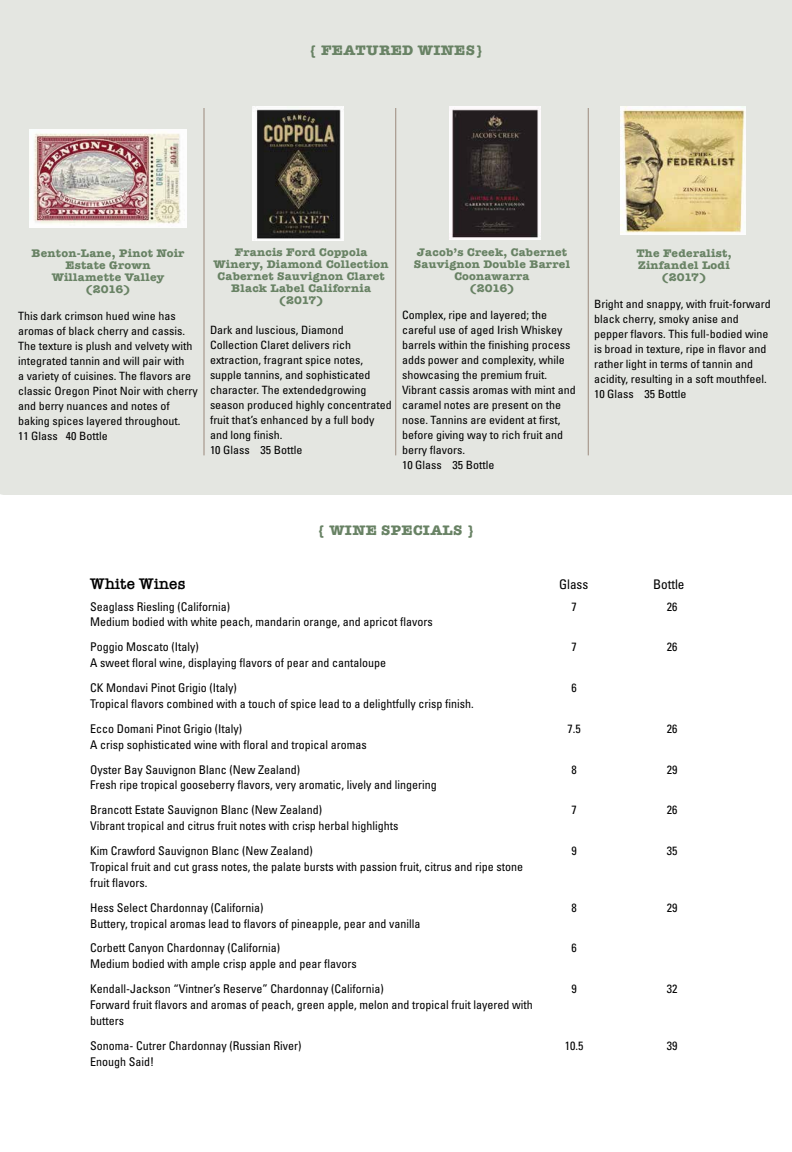
<style>
.page{position:relative;width:792px;height:1152px;background:#fff}
.page>*{position:absolute;margin:0;border:0;box-sizing:border-box;transform-origin:0 0}
.t1{font:600 15.9px "American Typewriter";letter-spacing:.005em;color:#000}
.t2{font:700 14.2px "American Typewriter";letter-spacing:.02em;color:#688264;scale:1.05 1}
.t3{font:condensed 13.2px "Univers";color:#000}
.t4{font:condensed 12px/24.9px "Univers";color:#000}
.t5{font:condensed 11.4px/15px "Univers";color:#000;scale:1.05 1}
.t6{font:700 11.4px/12px "American Typewriter";letter-spacing:.02em;color:#688264;text-align:center;scale:1.05 1}
</style>
<div class="page">
<div style="left:0;top:0;width:792px;height:495px;background:#e4e6e1"></div>
<img style="left:29px;top:129px;width:158px;height:99px">
<img style="left:253px;top:106px;width:90px;height:135px">
<img style="left:450px;top:106px;width:90px;height:133px">
<img style="left:620px;top:106px;width:126px;height:129px">
<hr style="left:204px;top:108px;width:1px;height:347px;background:#54301a">
<hr style="left:396px;top:108px;width:1px;height:347px;background:#54301a">
<hr style="left:588px;top:108px;width:1px;height:347px;background:#54301a">
<p class="t2" style="left:309px;top:38px;width:167px">{ FEATURED WINES}</p>
<p class="t6" style="left:32px;top:247px;width:147px">Benton-Lane, Pinot Noir<br>Estate Grown<br>Willamette Valley (2016)</p>
<p class="t5" style="left:18px;top:308px;width:173px">This dark crimson hued wine has aromas of black cherry and cassis.<br>The texture is plush and velvety with integrated tannin and will pair with<br>a variety of cuisines. The flavors are classic Oregon Pinot Noir with cherry and berry nuances and notes of baking spices layered throughout.<br>11 Glass 40 Bottle</p>
<p class="t6" style="left:214px;top:246px;width:168px">Francis Ford Coppola<br>Winery, Diamond Collection<br>Cabernet Sauvignon Claret<br>Black Label California (2017)</p>
<p class="t5" style="left:210px;top:323px;width:175px">Dark and luscious, Diamond<br>Collection Claret delivers rich extraction, fragrant spice notes, supple tannins, and sophisticated character. The extendedgrowing season produced highly concentrated fruit that’s enhanced by a full body and long finish.<br>10 Glass 35 Bottle</p>
<p class="t6" style="left:414px;top:246px;width:150px">Jacob’s Creek, Cabernet<br>Sauvignon Double Barrel<br>Coonawarra<br>(2016)</p>
<p class="t5" style="left:402px;top:308px;width:167px">Complex, ripe and layered; the careful use of aged Irish Whiskey barrels within the finishing process adds power and complexity, while showcasing the premium fruit.<br>Vibrant cassis aromas with mint and caramel notes are present on the nose. Tannins are evident at first, before giving way to rich fruit and berry flavors.<br>10 Glass 35 Bottle</p>
<p class="t6" style="left:636px;top:247px;width:92px">The Federalist,<br>Zinfandel Lodi (2017)</p>
<p class="t5" style="left:594px;top:296px;width:170px">Bright and snappy, with fruit-forward black cherry, smoky anise and pepper flavors. This full-bodied wine is broad in texture, ripe in flavor and rather light in terms of tannin and acidity, resulting in a soft mouthfeel.<br>10 Glass 35 Bottle</p>
<p class="t2" style="left:318px;top:518px;width:151px">{ WINE SPECIALS }</p>
<h1 class="t1" style="left:90px;top:571px;width:97px">White Wines</h1>
<p class="t4" style="left:90px;top:594px;width:141px">Seaglass Riesling (California)</p>
<p class="t4" style="left:572px;top:594px;width:7px">7</p>
<p class="t4" style="left:667px;top:594px;width:12px">26</p>
<p class="t4" style="left:90px;top:610px;width:344px">Medium bodied with white peach, mandarin orange, and apricot flavors<br>Poggio Moscato (Italy)</p>
<p class="t3" style="left:559px;top:576px;width:31px">Glass</p>
<p class="t3" style="left:653px;top:576px;width:33px">Bottle</p>
<p class="t4" style="left:572px;top:634px;width:7px">7</p>
<p class="t4" style="left:667px;top:634px;width:12px">26</p>
<p class="t4" style="left:90px;top:650px;width:297px">A sweet floral wine, displaying flavors of pear and cantaloupe<br>CK Mondavi Pinot Grigio (Italy)</p>
<p class="t4" style="left:90px;top:691px;width:385px">Tropical flavors combined with a touch of spice lead to a delightfully crisp finish.<br>Ecco Domani Pinot Grigio (Italy)</p>
<p class="t4" style="left:90px;top:732px;width:278px">A crisp sophisticated wine with floral and tropical aromas<br>Oyster Bay Sauvignon Blanc (New Zealand)</p>
<p class="t4" style="left:90px;top:773px;width:348px">Fresh ripe tropical gooseberry flavors, very aromatic, lively and lingering<br>Brancott Estate Sauvignon Blanc (New Zealand)</p>
<p class="t4" style="left:90px;top:813px;width:310px">Vibrant tropical and citrus fruit notes with crisp herbal highlights<br>Kim Crawford Sauvignon Blanc (New Zealand)</p>
<p class="t4" style="left:572px;top:675px;width:7px">6</p>
<p class="t4" style="left:568px;top:716px;width:15px">7.5</p>
<p class="t4" style="left:667px;top:716px;width:12px">26</p>
<p class="t4" style="left:572px;top:757px;width:7px">8</p>
<p class="t4" style="left:667px;top:757px;width:12px">29</p>
<p class="t4" style="left:572px;top:797px;width:7px">7</p>
<p class="t4" style="left:667px;top:797px;width:12px">26</p>
<p class="t4" style="left:572px;top:838px;width:7px">9</p>
<p class="t4" style="left:667px;top:838px;width:12px">35</p>
<p class="t4" style="left:90px;top:859px;width:434px;line-height:15.9px">Tropical fruit and cut grass notes, the palate bursts with passion fruit, citrus and ripe stone fruit flavors.</p>
<p class="t4" style="left:90px;top:895px;width:175px">Hess Select Chardonnay (California)</p>
<p class="t4" style="left:572px;top:895px;width:7px">8</p>
<p class="t4" style="left:667px;top:895px;width:12px">29</p>
<p class="t4" style="left:90px;top:911px;width:332px">Buttery, tropical aromas lead to flavors of pineapple, pear and vanilla<br>Corbett Canyon Chardonnay (California)</p>
<p class="t4" style="left:572px;top:936px;width:7px">6</p>
<p class="t4" style="left:90px;top:951px;width:295px">Medium bodied with ample crisp apple and pear flavors<br>Kendall-Jackson “Vintner’s Reserve” Chardonnay (California)</p>
<p class="t4" style="left:572px;top:976px;width:7px">9</p>
<p class="t4" style="left:667px;top:976px;width:12px">32</p>
<p class="t4" style="left:90px;top:997px;width:444px;line-height:15.9px">Forward fruit flavors and aromas of peach, green apple, melon and tropical fruit layered with butters</p>
<p class="t4" style="left:90px;top:1033px;width:213px">Sonoma- Cutrer Chardonnay (Russian River)</p>
<p class="t4" style="left:565px;top:1033px;width:20px">10.5</p>
<p class="t4" style="left:667px;top:1033px;width:12px">39</p>
<p class="t4" style="left:90px;top:1049px;width:65px">Enough Said!</p>
</div>
